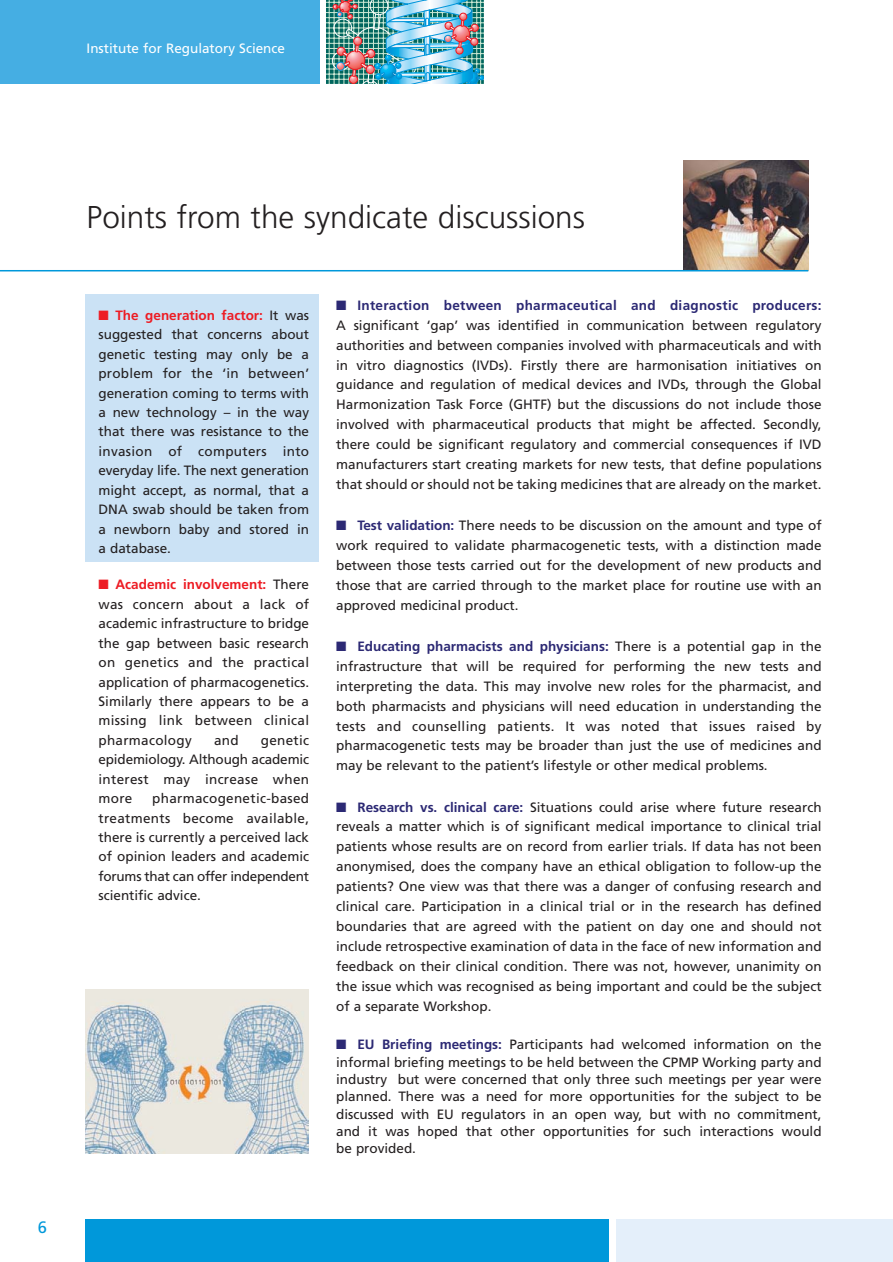
<style>
.page{position:relative;width:893px;height:1262px;background:#fff}
.page>*{position:absolute;margin:0;border:0;box-sizing:border-box;transform-origin:0 0}
.t1{font:300 31.5px "Frutiger";color:#231f20}
.t2{font:16.5px "Frutiger";color:#0098da}
.t3{font:13.5px/20px "Frutiger";color:#231f20;text-align:justify}
.t4{font:13.5px "Frutiger";color:#fff}
.s1{color:#ed1c24}
.s2{font-weight:700;color:#ed1c24}
.s3{color:#2c2974}
.s4{font-weight:700;color:#2c2974}
</style>
<div class="page">
<img style="left:326px;top:0;width:158px;height:84px">
<div style="left:85px;top:295px;width:234px;height:267px;background:#cbe2f5"></div>
<img style="left:683px;top:160px;width:125px;height:110px">
<div style="left:0;top:0;width:319px;height:84px;background:#45aee3"></div>
<div style="left:85px;top:1219px;width:523px;height:43px;background:#0098da"></div>
<div style="left:617px;top:1219px;width:275px;height:43px;background:#e4effa"></div>
<hr style="left:0;top:270px;width:808px;height:1px;background:#0098da">
<img style="left:85px;top:989px;width:223px;height:164px">
<p class="t4" style="left:87px;top:43px;width:200px">Institute for Regulatory Science</p>
<p class="t2" style="left:38px;top:1220px;width:11px">6</p>
<h1 class="t1" style="left:87px;top:204px;width:500px">Points from the syndicate discussions</h1>
<p class="t3" style="left:98px;top:306px;width:212px;line-height:19.4px"><span class="s1">■</span> <span class="s2">The generation factor:</span> It was suggested that concerns about genetic testing may only be a problem for the ‘in between’ generation coming to terms with a new technology – in the way that there was resistance to the invasion of computers into everyday life. The next generation might accept, as normal, that a DNA swab should be taken from a newborn baby and stored in a database.</p>
<p class="t3" style="left:98px;top:576px;width:212px;line-height:19.4px"><span class="s1">■</span> <span class="s2">Academic involvement:</span> There was concern about a lack of academic infrastructure to bridge the gap between basic research on genetics and the practical application of pharmacogenetics.<br>Similarly there appears to be a missing link between clinical pharmacology</p>
<p class="t3" style="left:214px;top:731px;width:26px">and</p>
<p class="t3" style="left:98px;top:731px;width:212px;line-height:19.4px;text-indent:162px">genetic epidemiology. Although academic interest may increase when more</p>
<p class="t3" style="left:98px;top:790px;width:212px;line-height:19.4px;text-indent:54px">pharmacogenetic-based treatments become available, there is currently a perceived lack of opinion leaders and academic forums that can offer independent scientific advice.</p>
<p class="t3" style="left:336px;top:296px;width:487px"><span class="s3">■</span> <span class="s4">Interaction between pharmaceutical and diagnostic producers:<br></span>A significant ‘gap’ was identified in communication between regulatory authorities and between companies involved with pharmaceuticals and with in vitro diagnostics (IVDs). Firstly there are harmonisation initiatives on guidance and regulation of medical devices and IVDs, through the Global Harmonization Task Force (GHTF) but the discussions do not include those involved with pharmaceutical products that might be affected. Secondly, there could be significant regulatory and commercial consequences if IVD manufacturers start creating markets for new tests, that define populations that should or should not be taking medicines that are already on the market.</p>
<p class="t3" style="left:336px;top:516px;width:487px"><span class="s3">■</span> <span class="s4">Test validation:</span> There needs to be discussion on the amount and type of work required to validate pharmacogenetic tests, with a distinction made between those tests carried out for the development of new products and those that are carried through to the market place for routine use with an approved medicinal product.</p>
<p class="t3" style="left:336px;top:637px;width:487px"><span class="s3">■</span> <span class="s4">Educating pharmacists and physicians:</span> There is a potential gap in the infrastructure that will be required for performing the new tests and interpreting the data. This may involve new roles for the pharmacist, and both pharmacists and physicians will need education in understanding the tests and counselling patients. It was noted that issues raised by pharmacogenetic tests may be broader than just the use of medicines and may be relevant to the patient’s lifestyle or other medical problems.</p>
<p class="t3" style="left:336px;top:798px;width:487px"><span class="s3">■</span> <span class="s4">Research vs. clinical care:</span> Situations could arise where future research reveals a matter which is of significant medical importance to clinical trial patients whose results are on record from earlier trials. If data has not been anonymised, does the company have an ethical obligation to follow-up the patients? One view was that there was a danger of confusing research and clinical care. Participation in a clinical trial or in the research has defined boundaries that are agreed with the patient on day one and should not include retrospective examination of data in the face of new information and feedback on their clinical condition. There was not, however, unanimity on the issue which was recognised as being important and could be the subject of a separate Workshop.</p>
<p class="t3" style="left:336px;top:1036px;width:487px;line-height:17.4px"><span class="s3">■</span> <span class="s4">EU Briefing meetings:</span> Participants had welcomed information on the informal briefing meetings to be held between the CPMP Working party and industry but were concerned that only three such meetings per year were planned. There was a need for more opportunities for the subject to be discussed with EU regulators in an open way, but with no commitment, and it was hoped that other opportunities for such interactions would be provided.</p>
</div>
